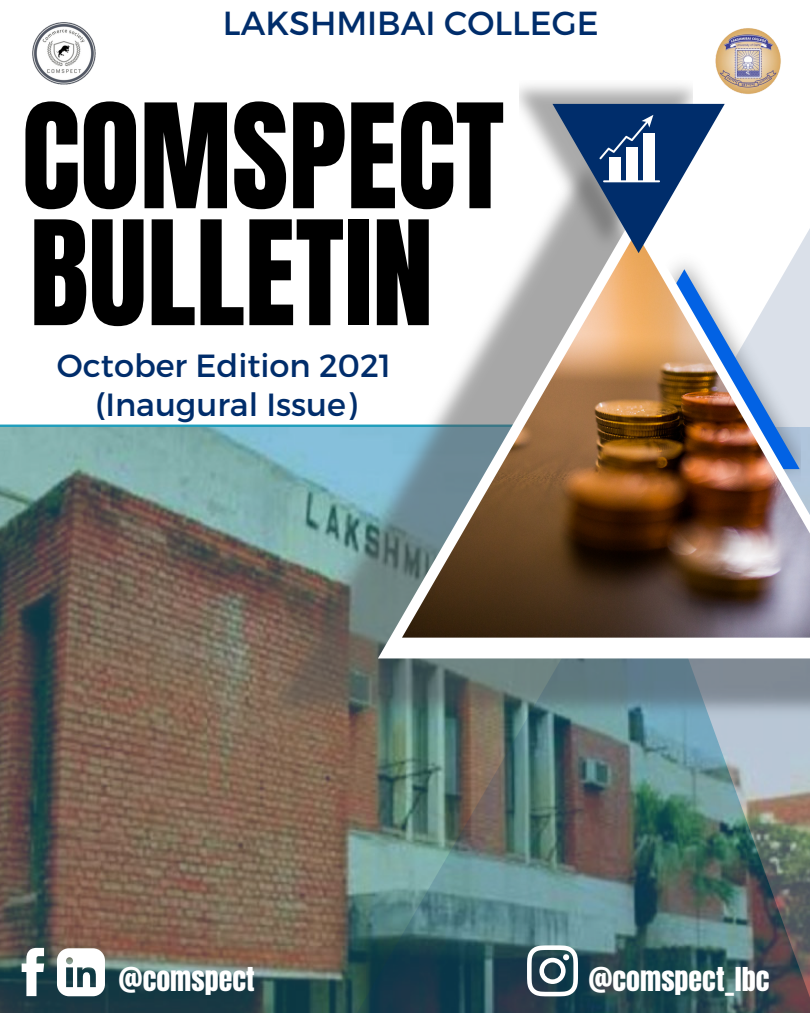
<style>
.page{position:relative;width:810px;height:1013px;background:#fff}
.page>*{position:absolute;margin:0;border:0;box-sizing:border-box;transform-origin:0 0}
.t1{font:123.1px "Anton";color:#000}
.t2{font:33.3px "Montserrat";color:#002d6b}
.t3{font:32px "Montserrat";color:#002d6b}
.t4{font:28px "Anton";color:#fff}
</style>
<div class="page">
<img style="left:0;top:427px;width:327px;height:585px">
<img style="left:279px;top:424px;width:48px;height:321px">
<img style="left:327px;top:88px;width:483px;height:924px">
<svg style="left:378px;top:212px;width:432px;height:446px"></svg>
<img style="left:402px;top:232px;width:408px;height:405px">
<img style="left:520px;top:84px;width:172px;height:169px">
<svg style="left:553px;top:104px;width:172px;height:149px"></svg>
<img style="left:33px;top:23px;width:62px;height:62px">
<svg style="left:527px;top:945px;width:51px;height:51px"></svg>
<svg style="left:22px;top:947px;width:22px;height:49px"></svg>
<svg style="left:57px;top:948px;width:48px;height:48px"></svg>
<img style="left:711px;top:28px;width:75px;height:71px">
<p class="t2" style="left:223px;top:2px;width:377px">LAKSHMIBAI COLLEGE</p>
<p class="t1" style="left:22px;top:68px;width:484px">COMSPECT</p>
<p class="t1" style="left:30px;top:185px;width:405px">BULLETIN</p>
<p class="t3" style="left:57px;top:345px;width:336px">October Edition 2021</p>
<p class="t3" style="left:95px;top:383px;width:263px">(Inaugural Issue)</p>
<p class="t4" style="left:119px;top:958px;width:138px">@comspect</p>
<p class="t4" style="left:588px;top:958px;width:183px">@comspect_lbc</p>
</div>
